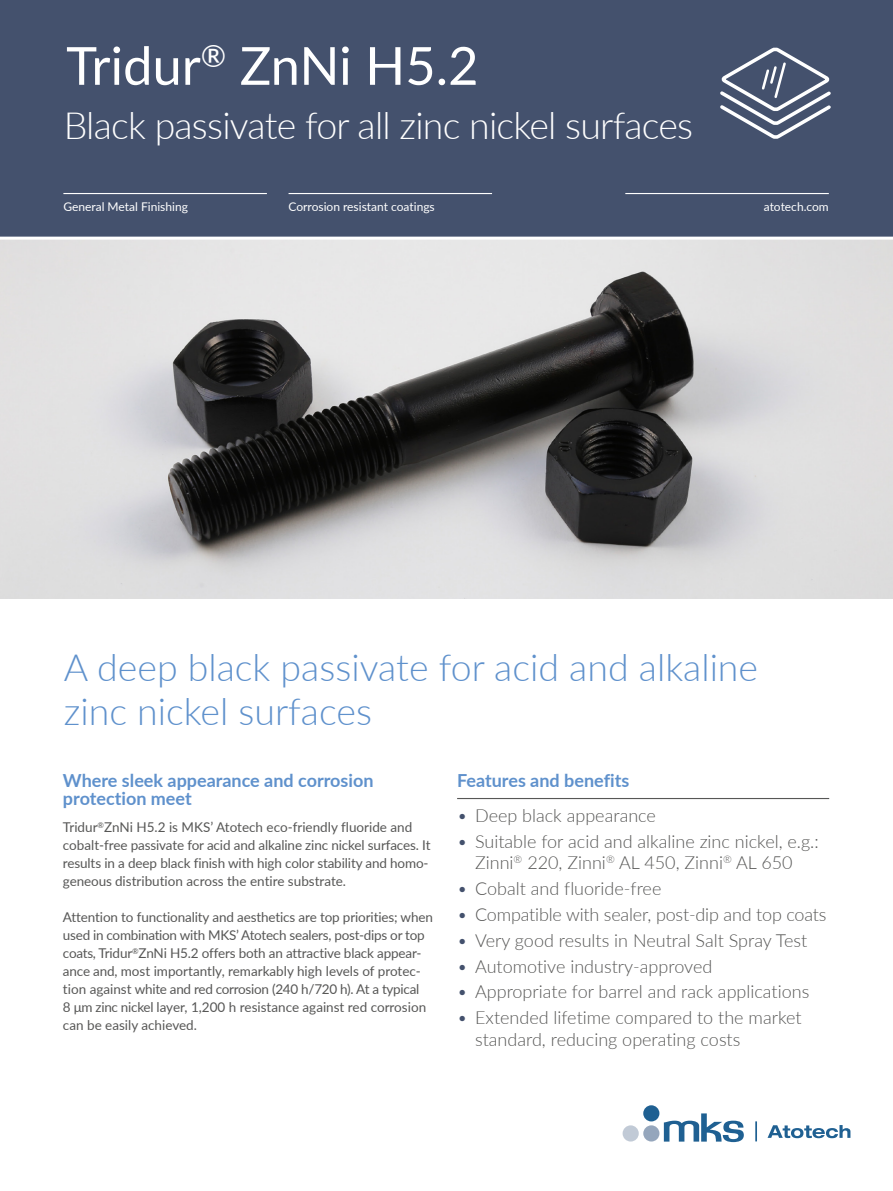
<style>
.page{position:relative;width:893px;height:1191px;background:#fff}
.page>*{position:absolute;margin:0;border:0;box-sizing:border-box;transform-origin:0 0}
.t1{font:52.5px "Lato";color:#fff}
.t2{font:300 37.5px/43.5px "Lato";color:#5f91cc}
.t3{font:300 37.5px "Lato";letter-spacing:-.02em;color:#fff}
.t4{font:300 18px/21.6px "Lato";color:#575756;text-align:center}
.t5{font:700 18px/18px "Lato";color:#5f91cc}
.t6{font:13.5px/18px "Lato";letter-spacing:-.01em;color:#575756}
.t7{font:12px "Lato";color:#fff}
.s1{color:#44516d}
</style>
<div class="page">
<svg style="left:767px;top:1125px;width:83px;height:13px"></svg>
<div style="left:643px;top:1105px;width:16px;height:16px;background:#1f6092;border-radius:50%"></div>
<div style="left:643px;top:1125px;width:16px;height:16px;background:#95a6bc;border-radius:50%"></div>
<div style="left:623px;top:1125px;width:16px;height:16px;background:#c1cad6;border-radius:50%"></div>
<svg style="left:664px;top:1113px;width:80px;height:29px"></svg>
<hr style="left:755px;top:1121px;width:2px;height:20px;background:#1f6092">
<img style="left:0;top:240px;width:893px;height:358px">
<hr style="left:457px;top:798px;width:372px;height:1px;background:#575756">
<div style="left:0;top:0;width:893px;height:238px;background:#44516d"></div>
<hr style="left:63px;top:193px;width:204px;height:1px;background:#fff">
<hr style="left:289px;top:193px;width:203px;height:1px;background:#fff">
<hr style="left:625px;top:193px;width:204px;height:1px;background:#fff">
<svg style="left:720px;top:47px;width:111px;height:92px"></svg>
<hr style="left:0;top:237px;width:893px;height:3px;background:#fff">
<h1 class="t1" style="left:66px;top:28px;width:414px">Tridur<sup>®</sup> ZnNi H5.2</h1>
<h2 class="t3" style="left:64px;top:100px;width:631px">Black passivate for all zinc nickel surfaces</h2>
<p class="t7" style="left:63px;top:198px;width:126px">General Metal Finishing</p>
<p class="t7" style="left:289px;top:198px;width:148px">Corrosion resistant coatings</p>
<p class="t7" style="left:764px;top:198px;width:67px">atotech.com</p>
<h2 class="t2" style="left:64px;top:644px;width:696px">A deep black passivate for acid and alkaline zinc nickel surfaces</h2>
<h3 class="t5" style="left:63px;top:771px;width:312px">Where sleek appearance and corrosion protection meet</h3>
<p class="t6" style="left:63px;top:818px;width:369px">Tridur<sup>®</sup>ZnNi H5.2 is MKS’ Atotech eco-friendly fluoride and cobalt-free passivate for acid and alkaline zinc nickel surfaces. It results in a deep black finish with high color stability and homo&shy;geneous distribution across the entire substrate.</p>
<p class="t6" style="left:63px;top:908px;width:372px">Attention to functionality and aesthetics are top priorities; when used in combination with MKS’ Atotech sealers, post-dips or top coats, Tridur<sup>®</sup>ZnNi H5.2 offers both an attractive black appear&shy;ance and, most importantly, remarkably high levels of protec&shy;tion against white and red corrosion (240 h/720 h). At a typical<br>8 μm zinc nickel layer, 1,200 h resistance against red corrosion can be easily achieved.</p>
<h3 class="t5" style="left:457px;top:771px;width:174px">Features and benefits</h3>
<h3 class="t4" style="left:457px;top:803px;width:200px"><span class="s1">•</span> Deep black appearance</h3>
<h3 class="t4" style="left:457px;top:829px;width:363px"><span class="s1">•</span> Suitable for acid and alkaline zinc nickel, e.g.:<br>Zinni<sup>®</sup> 220, Zinni<sup>®</sup> AL 450, Zinni<sup>®</sup> AL 650</h3>
<h3 class="t4" style="left:457px;top:877px;width:206px"><span class="s1">•</span> Cobalt and fluoride-free</h3>
<h3 class="t4" style="left:457px;top:903px;width:371px"><span class="s1">•</span> Compatible with sealer, post-dip and top coats</h3>
<h3 class="t4" style="left:457px;top:928px;width:352px"><span class="s1">•</span> Very good results in Neutral Salt Spray Test</h3>
<h3 class="t4" style="left:457px;top:954px;width:257px"><span class="s1">•</span> Automotive industry-approved</h3>
<h3 class="t4" style="left:457px;top:980px;width:354px"><span class="s1">•</span> Appropriate for barrel and rack applications</h3>
<h3 class="t4" style="left:475px;top:1006px;width:328px;text-align:left;text-indent:-18px"><span class="s1">•</span> Extended lifetime compared to the market standard, reducing operating costs</h3>
</div>
